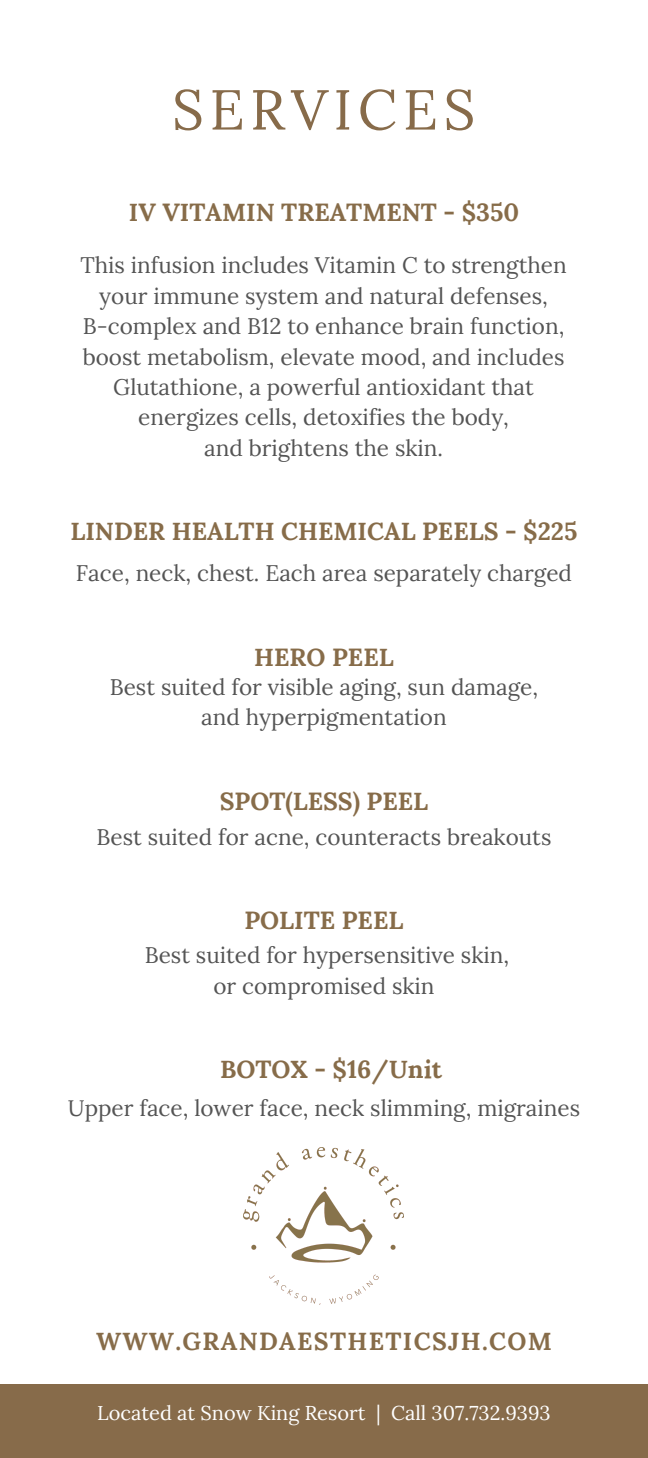
<style>
.page{position:relative;width:648px;height:1458px;background:#fff}
.page>*{position:absolute;margin:0;border:0;box-sizing:border-box;transform-origin:0 0}
.t1{font:56.25px "Lora";letter-spacing:.1em;color:#876b4a}
.t2{font:700 24.75px "Lora";color:#876c49}
.t3{font:700 24.75px "Lora";letter-spacing:.055em;color:#876c49}
.t4{font:22.5px/30.4px "Lora";color:#545454;text-align:center}
.t5{font:20.03px "Lora";color:#fff}
</style>
<div class="page">
<img style="left:243px;top:1147px;width:161px;height:157px">
<div style="left:0;top:1385px;width:648px;height:73px;background:#876b4a"></div>
<h1 class="t1" style="left:172px;top:73px;width:305px">SERVICES</h1>
<h2 class="t2" style="left:129px;top:196px;width:392px">IV VITAMIN TREATMENT - $350</h2>
<h4 class="t4" style="left:80px;top:250px;width:488px">This infusion includes Vitamin C to strengthen your immune system and natural defenses, B-complex and B12 to enhance brain function, boost metabolism, elevate mood, and includes Glutathione, a powerful antioxidant that energizes cells, detoxifies the body,<br>and brightens the skin.</h4>
<h2 class="t2" style="left:70px;top:516px;width:509px">LINDER HEALTH CHEMICAL PEELS - $225</h2>
<h4 class="t4" style="left:76px;top:557px;width:498px">Face, neck, chest. Each area separately charged</h4>
<h2 class="t2" style="left:254px;top:641px;width:141px">HERO PEEL</h2>
<h4 class="t4" style="left:110px;top:671px;width:430px">Best suited for visible aging, sun damage, and hyperpigmentation</h4>
<h4 class="t2" style="left:220px;top:785px;width:210px">SPOT(LESS) PEEL</h4>
<h2 class="t4" style="left:97px;top:821px;width:456px">Best suited for acne, counteracts breakouts</h2>
<h2 class="t2" style="left:244px;top:904px;width:160px">POLITE PEEL</h2>
<h4 class="t4" style="left:145px;top:940px;width:366px">Best suited for hypersensitive skin, or compromised skin</h4>
<h2 class="t2" style="left:220px;top:1054px;width:223px">BOTOX - $16/Unit</h2>
<h4 class="t4" style="left:68px;top:1093px;width:514px">Upper face, lower face, neck slimming, migraines</h4>
<h3 class="t3" style="left:96px;top:1325px;width:457px">WWW.GRANDAESTHETICSJH.COM</h3>
<h2 class="t5" style="left:97px;top:1400px;width:455px">Located at Snow King Resort | Call 307.732.9393</h2>
</div>
